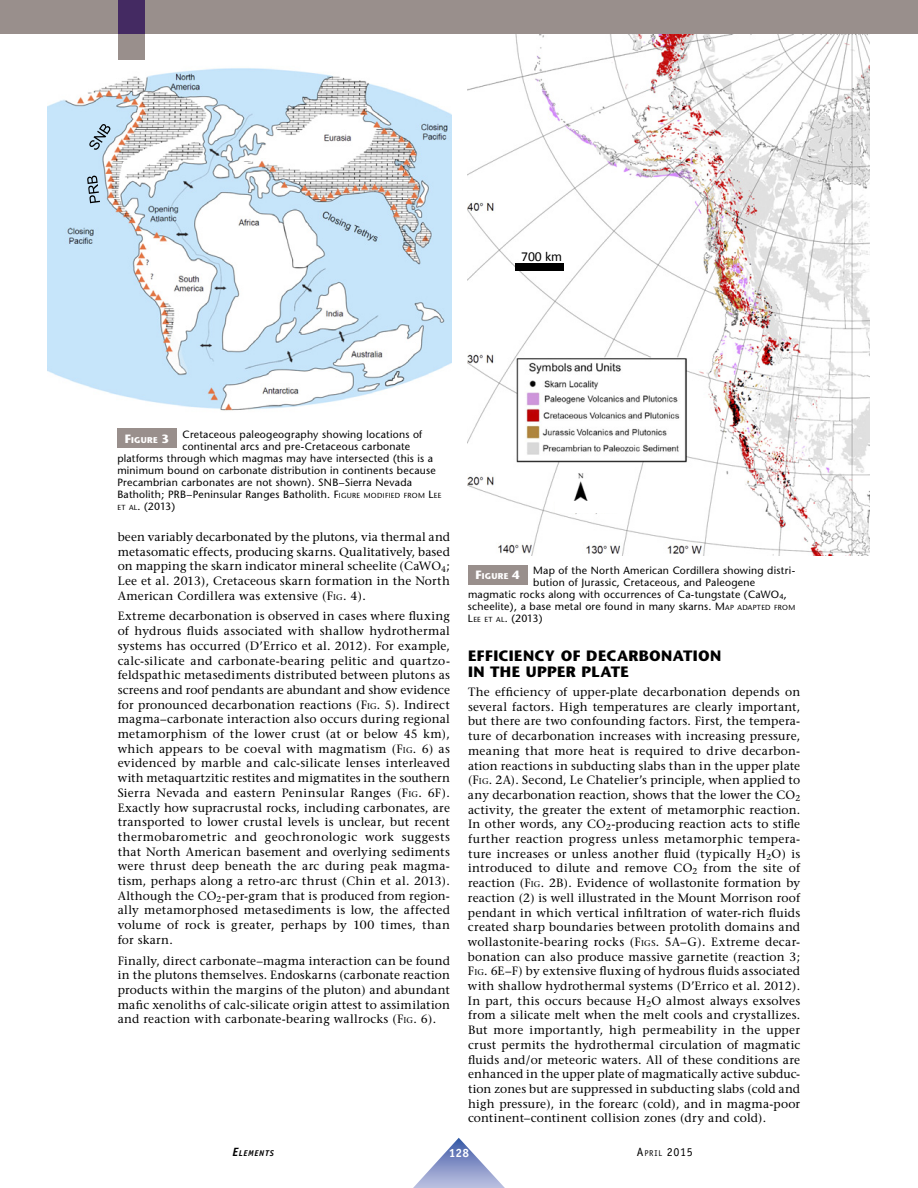
<style>
.page{position:relative;width:918px;height:1188px;background:#fff}
.page>*{position:absolute;margin:0;border:0;box-sizing:border-box;transform-origin:0 0}
.t1{font:700 15px/15.8px "Stone Sans";letter-spacing:.025em;color:#000}
.t2{font:13.65px "Calibri";color:#000}
.t3{font:12px/14.7px "Stone Serif";letter-spacing:.02em;color:#000;text-align:justify}
.t4{font:12px "Officina Sans";color:#000}
.t5{font:700 12px "Officina Sans";color:#fff}
.t6{font:10.5px "Stone Sans";letter-spacing:.02em;color:#000}
.t7{font:italic 700 8.4px "Officina Sans";letter-spacing:.08em;color:#000}
.s1{font-weight:700;font-size:12px;color:#fff}
.s2{font-size:7.35px}
.s3{font-size:8.4px}
.s4{font-size:12px}
</style>
<div class="page">
<svg style="left:413px;top:1138px;width:92px;height:50px"></svg>
<div style="left:0;top:0;width:918px;height:34px;background:#998f8c"></div>
<div style="left:118px;top:34px;width:27px;height:27px;background:#998f8c"></div>
<div style="left:118px;top:0;width:27px;height:34px;background:#442a62"></div>
<img style="left:48px;top:68px;width:403px;height:343px">
<svg style="left:87px;top:176px;width:13px;height:27px"></svg>
<svg style="left:89px;top:124px;width:21px;height:26px"></svg>
<img style="left:467px;top:35px;width:403px;height:520px">
<div style="left:555px;top:501px;width:66px;height:12px;background:#fff"></div>
<div style="left:516px;top:264px;width:48px;height:7px;background:#000"></div>
<div style="left:117px;top:429px;width:60px;height:19px;background:#998f8c"></div>
<div style="left:468px;top:565px;width:59px;height:19px;background:#998f8c"></div>
<p class="t2" style="left:521px;top:251px;width:43px">700 km</p>
<p class="t6" style="left:125px;top:430px;width:299px"><span class="s1">F</span><sub>IGURE</sub> <span class="s1">3</span> Cretaceous paleogeography showing locations of</p>
<p class="t6" style="left:183px;top:442px;width:229px">continental arcs and pre-Cretaceous carbonate</p>
<p class="t6" style="left:117px;top:454px;width:317px">platforms through which magmas may have intersected (this is a</p>
<p class="t6" style="left:117px;top:466px;width:320px">minimum bound on carbonate distribution in continents because</p>
<p class="t6" style="left:117px;top:478px;width:296px">Precambrian carbonates are not shown). SNB–Sierra Nevada</p>
<p class="t6" style="left:117px;top:490px;width:326px">Batholith; PRB–Peninsular Ranges Batholith. F<span class="s2">IGURE MODIFIED FROM</span> L<span class="s2">EE</span></p>
<p class="t6" style="left:117px;top:502px;width:59px"><span class="s2">ET AL</span>. (2013)</p>
<p class="t3" style="left:118px;top:531px;width:334px">been variably decarbonated by the plutons, via thermal and metasomatic effects, producing skarns. Qualitatively, based on mapping the skarn indicator mineral scheelite (CaWO<sub>4</sub>; Lee et al. 2013), Cretaceous skarn formation in the North American Cordillera was extensive (F<span class="s3">IG</span>. 4).</p>
<p class="t3" style="left:118px;top:610px;width:334px">Extreme decarbonation is observed in cases where fluxing of hydrous fluids associated with shallow hydrothermal systems has occurred (D’Errico et al. 2012). For example, calc-silicate and carbonate-bearing pelitic and quartzo&shy;feldspathic metasediments distributed between plutons as screens and roof pendants are abundant and show evidence for pronounced decarbonation reactions (F<span class="s3">IG</span>. 5). Indirect magma–carbonate interaction also occurs during regional metamorphism of the lower crust (at or below 45 km), which appears to be coeval with magmatism (F<span class="s3">IG</span>. 6) as evidenced by marble and calc-silicate lenses interleaved with metaquartzitic restites and migmatites in the southern Sierra Nevada and eastern Peninsular Ranges (F<span class="s3">IG</span>. 6F).<br>Exactly how supracrustal rocks, including carbonates, are transported to lower crustal levels is unclear, but recent thermobarometric and geochronologic work suggests that North American basement and overlying sediments were thrust deep beneath the arc during peak magma&shy;tism, perhaps along a retro-arc thrust (Chin et al. 2013).<br>Although the CO<sub>2</sub>-per-gram that is produced from region&shy;ally metamorphosed metasediments is low, the affected volume of rock is greater, perhaps by 100 times, than for skarn.</p>
<p class="t3" style="left:118px;top:954px;width:334px">Finally, direct carbonate–magma interaction can be found in the plutons themselves. Endoskarns (carbonate reaction products within the margins of the pluton) and abundant mafic xenoliths of calc-silicate origin attest to assimilation and reaction with carbonate-bearing wallrocks (F<span class="s3">IG</span>. 6).</p>
<p class="t6" style="left:475px;top:566px;width:321px"><span class="s1">F</span><sub>IGURE</sub> <span class="s1">4</span> Map of the North American Cordillera showing distri-</p>
<p class="t6" style="left:533px;top:578px;width:223px">bution of Jurassic, Cretaceous, and Paleogene</p>
<p class="t6" style="left:468px;top:590px;width:320px">magmatic rocks along with occurrences of Ca-tungstate (CaWO<sub>4</sub>,</p>
<p class="t6" style="left:468px;top:602px;width:329px">scheelite), a base metal ore found in many skarns. M<span class="s2">AP ADAPTED FROM</span></p>
<p class="t6" style="left:468px;top:614px;width:76px">L<span class="s2">EE ET AL</span>. (2013)</p>
<p class="t1" style="left:468px;top:650px;width:255px">EFFICIENCY OF DECARBONATION<br>IN THE UPPER PLATE</p>
<p class="t3" style="left:468px;top:686px;width:334px">The efficiency of upper-plate decarbonation depends on several factors. High temperatures are clearly important, but there are two confounding factors. First, the tempera&shy;ture of decarbonation increases with increasing pressure, meaning that more heat is required to drive decarbon&shy;ation reactions in subducting slabs than in the upper plate (F<span class="s3">IG</span>. 2A). Second, Le Chatelier’s principle, when applied to any decarbonation reaction, shows that the lower the CO<sub>2 </sub>activity, the greater the extent of metamorphic reaction.<br>In other words, any CO<sub>2</sub>-producing reaction acts to stifle further reaction progress unless metamorphic tempera&shy;ture increases or unless another fluid (typically H<sub>2</sub>O) is introduced to dilute and remove CO<sub>2</sub> from the site of reaction (F<span class="s3">IG</span>. 2B). Evidence of wollastonite formation by reaction (2) is well illustrated in the Mount Morrison roof pendant in which vertical infiltration of water-rich fluids created sharp boundaries between protolith domains and wollastonite-bearing rocks (F<span class="s3">IGS</span>. 5A–G). Extreme decar&shy;bonation can also produce massive garnetite (reaction 3; F<span class="s3">IG</span>. 6E–F) by extensive fluxing of hydrous fluids associated with shallow hydrothermal systems (D’Errico et al. 2012).<br>In part, this occurs because H<sub>2</sub>O almost always exsolves from a silicate melt when the melt cools and crystallizes.<br>But more importantly, high permeability in the upper crust permits the hydrothermal circulation of magmatic fluids and/or meteoric waters. All of these conditions are enhanced in the upper plate of magmatically active subduc&shy;tion zones but are suppressed in subducting slabs (cold and high pressure), in the forearc (cold), and in magma-poor continent–continent collision zones (dry and cold).</p>
<p class="t7" style="left:232px;top:1150px;width:43px"><span class="s4">E</span>LEMENTS</p>
<p class="t5" style="left:449px;top:1149px;width:22px">128</p>
<p class="t4" style="left:637px;top:1147px;width:57px">A<span class="s3">PRIL</span> 2015</p>
</div>
